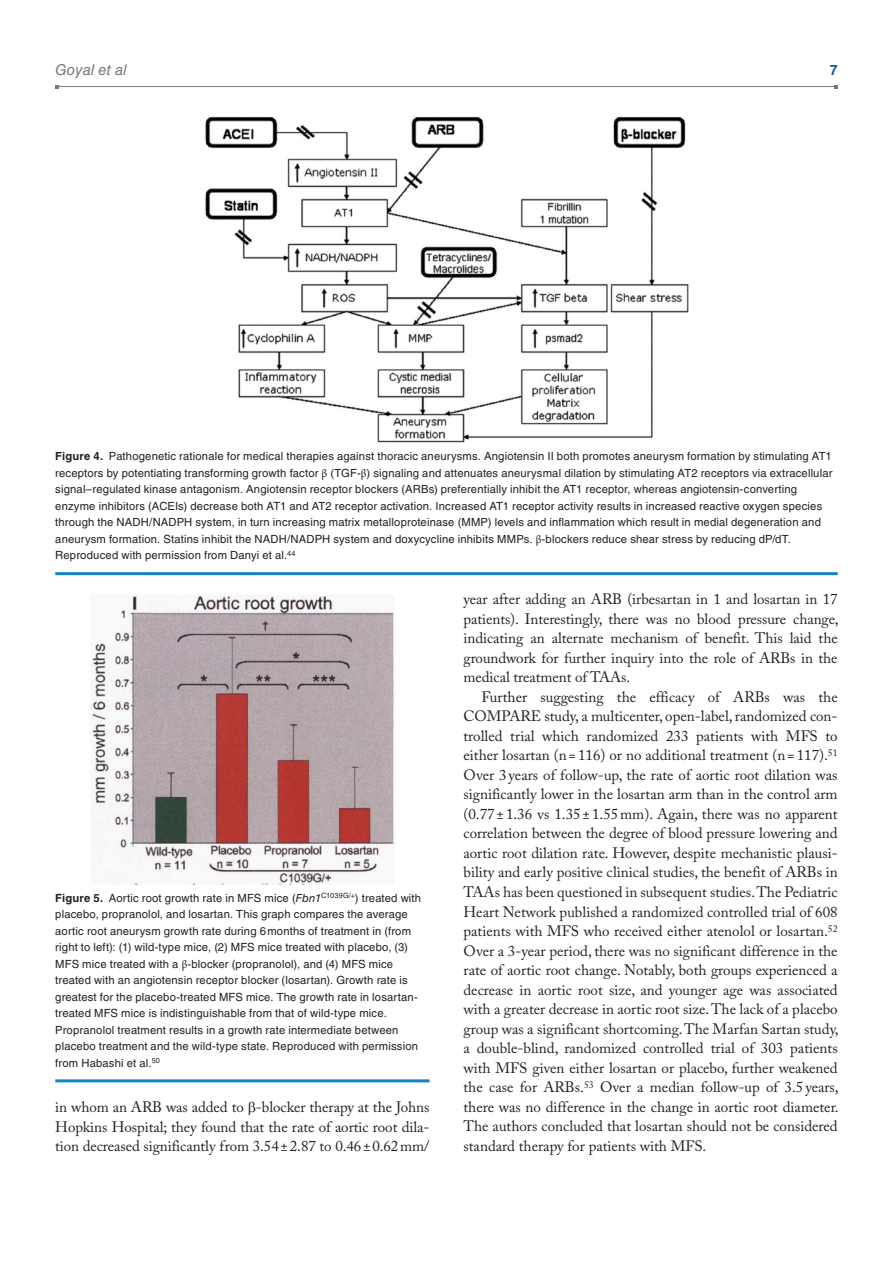
<style>
.page{position:relative;width:893px;height:1263px;background:#fff}
.page>*{position:absolute;margin:0;border:0;box-sizing:border-box;transform-origin:0 0}
.t1{font:15px/19.5px "Adobe Caslon Pro";letter-spacing:-.005em;color:#231f20;text-align:justify}
.t2{font:italic 15px "Helvetica LT Std";color:#76787b}
.t3{font:700 14.25px "Helvetica LT Std";color:#1055a4}
.t4{font:11.25px/16.5px "Helvetica LT Std";letter-spacing:.015em;color:#231f20}
.s1{font-weight:700}
.s2{font-family:"Minion Pro"}
.s3{font-style:italic}
</style>
<div class="page">
<hr style="left:57px;top:86px;width:779px;height:1px;background:#76787b">
<hr style="left:55px;top:572px;width:783px;height:3px;background:#1582c5">
<img style="left:205px;top:116px;width:484px;height:327px">
<hr style="left:55px;top:1079px;width:374px;height:3px;background:#1582c5">
<img style="left:91px;top:595px;width:304px;height:290px">
<p class="t2" style="left:55px;top:61px;width:73px">Goyal et al</p>
<p class="t3" style="left:830px;top:61px;width:9px">7</p>
<p class="t4" style="left:55px;top:448px;width:779px"><span class="s1">Figure 4.</span> Pathogenetic rationale for medical therapies against thoracic aneurysms. Angiotensin II both promotes aneurysm formation by stimulating AT1 receptors by potentiating transforming growth factor <span class="s2">β</span> (TGF-<span class="s2">β</span>) signaling and attenuates aneurysmal dilation by stimulating AT2 receptors via extracellular signal–regulated kinase antagonism. Angiotensin receptor blockers (ARBs) preferentially inhibit the AT1 receptor, whereas angiotensin-converting enzyme inhibitors (ACEIs) decrease both AT1 and AT2 receptor activation. Increased AT1 receptor activity results in increased reactive oxygen species through the NADH/NADPH system, in turn increasing matrix metalloproteinase (MMP) levels and inflammation which result in medial degeneration and aneurysm formation. Statins inhibit the NADH/NADPH system and doxycycline inhibits MMPs. <span class="s2">β</span>-blockers reduce shear stress by reducing dP/dT.<br>Reproduced with permission from Danyi et al.<sup>44</sup></p>
<p class="t4" style="left:55px;top:889px;width:367px"><span class="s1">Figure 5.</span> Aortic root growth rate in MFS mice (<span class="s3">Fbn1</span><sup>C1039G/+</sup>) treated with placebo, propranolol, and losartan. This graph compares the average aortic root aneurysm growth rate during 6months of treatment in (from right to left): (1) wild-type mice, (2) MFS mice treated with placebo, (3)<br>MFS mice treated with a <span class="s2">β</span>-blocker (propranolol), and (4) MFS mice treated with an angiotensin receptor blocker (losartan). Growth rate is greatest for the placebo-treated MFS mice. The growth rate in losartan&shy;treated MFS mice is indistinguishable from that of wild-type mice.<br>Propranolol treatment results in a growth rate intermediate between placebo treatment and the wild-type state. Reproduced with permission from Habashi et al.<sup>50</sup></p>
<p class="t1" style="left:55px;top:1097px;width:376px">in whom an ARB was added to -blocker therapy at the Johns Hopkins Hospital; they found that the rate of aortic root dila&shy;tion decreased significantly from 3.54±2.87 to 0.46±0.62mm/</p>
<p class="t1" style="left:463px;top:589px;width:377px">year after adding an ARB (irbesartan in 1 and losartan in 17 patients). Interestingly, there was no blood pressure change, indicating an alternate mechanism of benefit. This laid the groundwork for further inquiry into the role of ARBs in the medical treatment of TAAs.</p>
<p class="t1" style="left:463px;top:687px;width:377px;text-indent:18px">Further suggesting the efficacy of ARBs was the COMPARE study, a multicenter, open-label, randomized con&shy;trolled trial which randomized 233 patients with MFS to either losartan (n=116) or no additional treatment (n= 117).<sup>51<br></sup>Over 3 years of follow-up, the rate of aortic root dilation was significantly lower in the losartan arm than in the control arm (0.77 ±1.36 vs 1.35 ±1.55mm). Again, there was no apparent correlation between the degree of blood pressure lowering and aortic root dilation rate. However, despite mechanistic plausi&shy;bility and early positive clinical studies, the benefit of ARBs in TAAs has been questioned in subsequent studies. The Pediatric Heart Network published a randomized controlled trial of 608 patients with MFS who received either atenolol or losartan.<sup>52<br></sup>Over a 3-year period, there was no significant difference in the rate of aortic root change. Notably, both groups experienced a decrease in aortic root size, and younger age was associated with a greater decrease in aortic root size. The lack of a placebo group was a significant shortcoming. The Marfan Sartan study, a double-blind, randomized controlled trial of 303 patients with MFS given either losartan or placebo, further weakened the case for ARBs.<sup>53</sup> Over a median follow-up of 3.5 years, there was no difference in the change in aortic root diameter.<br>The authors concluded that losartan should not be considered standard therapy for patients with MFS.</p>
</div>
